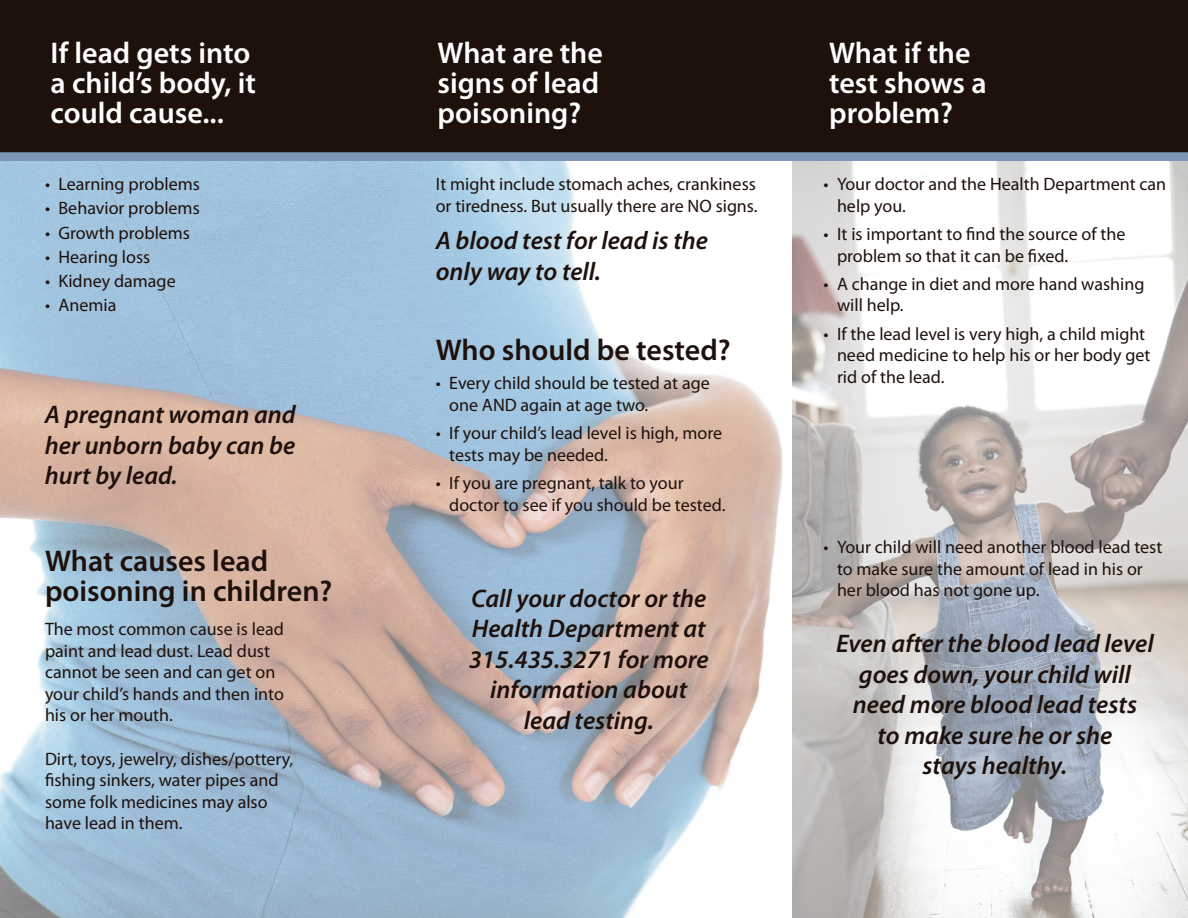
<style>
.page{position:relative;width:1188px;height:918px;background:#fff}
.page>*{position:absolute;margin:0;border:0;box-sizing:border-box;transform-origin:0 0}
.t1{font:600 30px/30px "Myriad Pro";color:#fff}
.t2{font:600 30px/30px "Myriad Pro";color:#1e110c}
.t3{font:italic 600 25.5px/30.6px "Myriad Pro";color:#1e110c;text-align:center}
.t4{font:18px/21.6px "Myriad Pro";color:#1e110c}
</style>
<div class="page">
<img style="left:0;top:161px;width:783px;height:757px">
<img style="left:792px;top:161px;width:396px;height:757px">
<div style="left:0;top:0;width:1188px;height:157px;background:#1e110c"></div>
<svg style="left:0;top:152px;width:1188px;height:9px;background:#7c92b0"></svg>
<h1 class="t1" style="left:51px;top:37px;width:207px">If lead gets into a child’s body, it could cause...</h1>
<h1 class="t1" style="left:438px;top:37px;width:167px">What are the signs of lead poisoning?</h1>
<h1 class="t1" style="left:829px;top:37px;width:159px">What if the test shows a problem?</h1>
<p class="t4" style="left:45px;top:173px;width:156px">• Learning problems</p>
<p class="t4" style="left:45px;top:197px;width:156px">• Behavior problems</p>
<p class="t4" style="left:45px;top:221px;width:147px">• Growth problems</p>
<p class="t4" style="left:45px;top:246px;width:107px">• Hearing loss</p>
<p class="t4" style="left:45px;top:270px;width:132px">• Kidney damage</p>
<p class="t4" style="left:45px;top:294px;width:73px">• Anemia</p>
<h2 class="t3" style="left:45px;top:399px;width:252px;text-align:justify">A pregnant woman and her unborn baby can be hurt by lead.</h2>
<h1 class="t2" style="left:45px;top:545px;width:289px">What causes lead poisoning in children?</h1>
<p class="t4" style="left:45px;top:618px;width:240px">The most common cause is lead paint and lead dust. Lead dust cannot be seen and can get on your child’s hands and then into his or her mouth.</p>
<p class="t4" style="left:45px;top:747px;width:250px">Dirt, toys, jewelry, dishes/pottery, fishing sinkers, water pipes and some folk medicines may also have lead in them.</p>
<p class="t4" style="left:436px;top:173px;width:323px">It might include stomach aches, crankiness or tiredness. But usually there are NO signs.</p>
<h2 class="t3" style="left:436px;top:224px;width:274px;text-align:left">A blood test for lead is the only way to tell.</h2>
<h1 class="t2" style="left:436px;top:334px;width:296px">Who should be tested?</h1>
<p class="t4" style="left:449px;top:372px;width:262px;text-indent:-14px">• Every child should be tested at age one AND again at age two.</p>
<p class="t4" style="left:449px;top:422px;width:274px;text-indent:-14px">• If your child’s lead level is high, more tests may be needed.</p>
<p class="t4" style="left:449px;top:472px;width:278px;text-indent:-14px">• If you are pregnant, talk to your doctor to see if you should be tested.</p>
<h2 class="t3" style="left:469px;top:582px;width:242px">Call your doctor or the<br>Health Department at<br>315.435.3271 for more information about lead testing.</h2>
<p class="t4" style="left:837px;top:173px;width:331px;text-indent:-14px">• Your doctor and the Health Department can help you.</p>
<p class="t4" style="left:837px;top:223px;width:290px;text-indent:-14px">• It is important to find the source of the problem so that it can be fixed.</p>
<p class="t4" style="left:837px;top:273px;width:309px;text-indent:-14px">• A change in diet and more hand washing will help.</p>
<p class="t4" style="left:837px;top:323px;width:315px;text-indent:-14px">• If the lead level is very high, a child might need medicine to help his or her body get rid of the lead.</p>
<p class="t4" style="left:837px;top:536px;width:327px;text-indent:-14px">• Your child will need another blood lead test to make sure the amount of lead in his or her blood has not gone up.</p>
<h2 class="t3" style="left:836px;top:628px;width:319px">Even after the blood lead level goes down, your child will need more blood lead tests<br>to make sure he or she<br>stays healthy.</h2>
</div>
